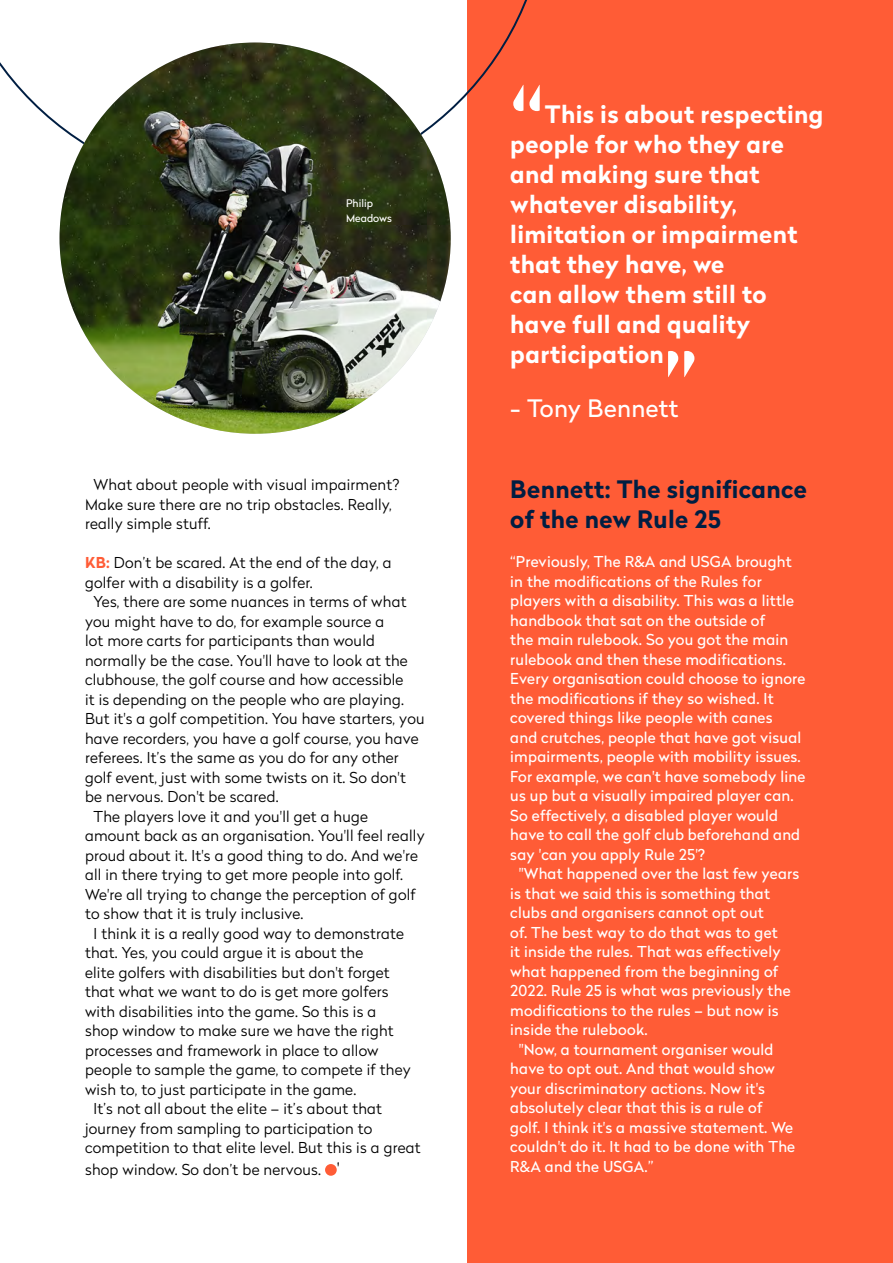
<style>
.page{position:relative;width:893px;height:1263px;background:#fff}
.page>*{position:absolute;margin:0;border:0;box-sizing:border-box;transform-origin:0 0}
.t1{font:700 81px "Radikal W03";color:#fff}
.t2{font:700 24px/30px "Radikal W03";letter-spacing:.015em;color:#fff}
.t3{font:700 24px/30px "Radikal W03";letter-spacing:.015em;color:#001e42}
.t4{font:24px "Radikal W03";letter-spacing:.015em;color:#fff}
.t5{font:300 15px/19.5px "Radikal W03";letter-spacing:.015em;color:#000}
.t6{font:15px "Radikal W03";letter-spacing:.015em;color:#fff}
.t7{font:10.5px/15px "Radikal W03";color:#fff}
.s1{font-weight:700;color:#ff5c36}
.s2{font-family:"Minion Pro";font-weight:400;font-size:18px}
</style>
<div class="page">
<div style="left:468px;top:0;width:425px;height:1263px;background:#ff5c36"></div>
<svg style="left:0;top:0;width:528px;height:191px"></svg>
<img style="left:60px;top:43px;width:391px;height:391px;border-radius:196px">
<div style="left:325px;top:1164px;width:12px;height:12px;background:#ff5c36;border-radius:50%"></div>
<p class="t7" style="left:346px;top:196px;width:47px">Philip<br>Meadows</p>
<p class="t5" style="left:85px;top:474px;width:316px;text-indent:9px">What about people with visual impairment?<br>Make sure there are no trip obstacles. Really, really simple stuff.</p>
<p class="t5" style="left:85px;top:552px;width:308px"><span class="s1">KB:</span> Don’t be scared. At the end of the day, a</p>
<p class="t5" style="left:85px;top:572px;width:229px">golfer with a disability is a golfer.</p>
<p class="t5" style="left:94px;top:591px;width:314px">Yes, there are some nuances in terms of what</p>
<p class="t5" style="left:85px;top:611px;width:301px">you might have to do, for example source a</p>
<p class="t5" style="left:85px;top:630px;width:291px">lot more carts for participants than would</p>
<p class="t5" style="left:85px;top:650px;width:324px">normally be the case. You'll have to look at the</p>
<p class="t5" style="left:85px;top:669px;width:320px">clubhouse, the golf course and how accessible</p>
<p class="t5" style="left:85px;top:689px;width:320px">it is depending on the people who are playing.</p>
<p class="t5" style="left:85px;top:708px;width:341px">But it's a golf competition. You have starters, you</p>
<p class="t5" style="left:85px;top:728px;width:335px">have recorders, you have a golf course, you have</p>
<p class="t5" style="left:85px;top:747px;width:315px">referees. It’s the same as you do for any other</p>
<p class="t5" style="left:85px;top:767px;width:322px">golf event, just with some twists on it. So don't</p>
<p class="t5" style="left:85px;top:786px;width:195px">be nervous. Don't be scared.</p>
<p class="t5" style="left:94px;top:806px;width:276px">The players love it and you'll get a huge</p>
<p class="t5" style="left:85px;top:825px;width:341px">amount back as an organisation. You'll feel really</p>
<p class="t5" style="left:85px;top:845px;width:334px">proud about it. It's a good thing to do. And we're</p>
<p class="t5" style="left:85px;top:864px;width:320px">all in there trying to get more people into golf.</p>
<p class="t5" style="left:85px;top:884px;width:332px">We're all trying to change the perception of golf</p>
<p class="t5" style="left:85px;top:903px;width:220px">to show that it is truly inclusive.</p>
<p class="t5" style="left:94px;top:923px;width:312px">I think it is a really good way to demonstrate</p>
<p class="t5" style="left:85px;top:942px;width:280px">that. Yes, you could argue it is about the</p>
<p class="t5" style="left:85px;top:962px;width:306px">elite golfers with disabilities but don't forget</p>
<p class="t5" style="left:85px;top:981px;width:305px">that what we want to do is get more golfers</p>
<p class="t5" style="left:85px;top:1001px;width:293px">with disabilities into the game. So this is a</p>
<p class="t5" style="left:85px;top:1020px;width:310px">shop window to make sure we have the right</p>
<p class="t5" style="left:85px;top:1040px;width:295px">processes and framework in place to allow</p>
<p class="t5" style="left:85px;top:1059px;width:327px">people to sample the game, to compete if they</p>
<p class="t5" style="left:85px;top:1079px;width:273px">wish to, to just participate in the game.</p>
<p class="t5" style="left:94px;top:1098px;width:290px">It’s not all about the elite – it’s about that</p>
<p class="t5" style="left:85px;top:1118px;width:289px">journey from sampling to participation to</p>
<p class="t5" style="left:85px;top:1137px;width:337px">competition to that elite level. But this is a great</p>
<p class="t5" style="left:85px;top:1159px;width:256px">shop window. So don’t be nervous. <span class="s2">'</span></p>
<h1 class="t1" style="left:510px;top:61px;width:35px">“</h1>
<h2 class="t2" style="left:510px;top:99px;width:315px;text-indent:35px">This is about respecting people for who they are and making sure that whatever disability, limitation or impairment that they have, we<br>can allow them still to have full and quality participation</h2>
<h2 class="t4" style="left:510px;top:391px;width:170px">- Tony Bennett</h2>
<h1 class="t1" style="left:664px;top:324px;width:35px">”</h1>
<h2 class="t3" style="left:510px;top:474px;width:298px">Bennett: The significance of the new Rule 25</h2>
<p class="t6" style="left:510px;top:551px;width:283px">“Previously, The R&amp;A and USGA brought</p>
<p class="t6" style="left:510px;top:571px;width:253px">in the modifications of the Rules for</p>
<p class="t6" style="left:510px;top:590px;width:285px">players with a disability. This was a little</p>
<p class="t6" style="left:510px;top:610px;width:256px">handbook that sat on the outside of</p>
<p class="t6" style="left:510px;top:629px;width:279px">the main rulebook. So you got the main</p>
<p class="t6" style="left:510px;top:649px;width:277px">rulebook and then these modifications.</p>
<p class="t6" style="left:510px;top:668px;width:297px">Every organisation could choose to ignore</p>
<p class="t6" style="left:510px;top:688px;width:265px">the modifications if they so wished. It</p>
<p class="t6" style="left:510px;top:707px;width:264px">covered things like people with canes</p>
<p class="t6" style="left:510px;top:727px;width:292px">and crutches, people that have got visual</p>
<p class="t6" style="left:510px;top:746px;width:292px">impairments, people with mobility issues.</p>
<p class="t6" style="left:510px;top:766px;width:297px">For example, we can't have somebody line</p>
<p class="t6" style="left:510px;top:785px;width:285px">us up but a visually impaired player can.</p>
<p class="t6" style="left:510px;top:805px;width:269px">So effectively, a disabled player would</p>
<p class="t6" style="left:510px;top:824px;width:291px">have to call the golf club beforehand and</p>
<p class="t6" style="left:510px;top:844px;width:197px">say 'can you apply Rule 25'?</p>
<p class="t6" style="left:519px;top:863px;width:282px">"What happened over the last few years</p>
<p class="t6" style="left:510px;top:883px;width:261px">is that we said this is something that</p>
<p class="t6" style="left:510px;top:902px;width:255px">clubs and organisers cannot opt out</p>
<p class="t6" style="left:510px;top:922px;width:269px">of. The best way to do that was to get</p>
<p class="t6" style="left:510px;top:941px;width:272px">it inside the rules. That was effectively</p>
<p class="t6" style="left:510px;top:961px;width:269px">what happened from the beginning of</p>
<p class="t6" style="left:510px;top:980px;width:282px">2022. Rule 25 is what was previously the</p>
<p class="t6" style="left:510px;top:1000px;width:270px">modifications to the rules – but now is</p>
<p class="t6" style="left:510px;top:1019px;width:139px">inside the rulebook.</p>
<p class="t6" style="left:519px;top:1039px;width:256px">"Now, a tournament organiser would</p>
<p class="t6" style="left:510px;top:1058px;width:266px">have to opt out. And that would show</p>
<p class="t6" style="left:510px;top:1078px;width:256px">your discriminatory actions. Now it's</p>
<p class="t6" style="left:510px;top:1097px;width:254px">absolutely clear that this is a rule of</p>
<p class="t6" style="left:510px;top:1117px;width:284px">golf. I think it's a massive statement. We</p>
<p class="t6" style="left:510px;top:1136px;width:286px">couldn't do it. It had to be done with The</p>
<p class="t6" style="left:510px;top:1156px;width:145px">R&amp;A and the USGA.”</p>
</div>
